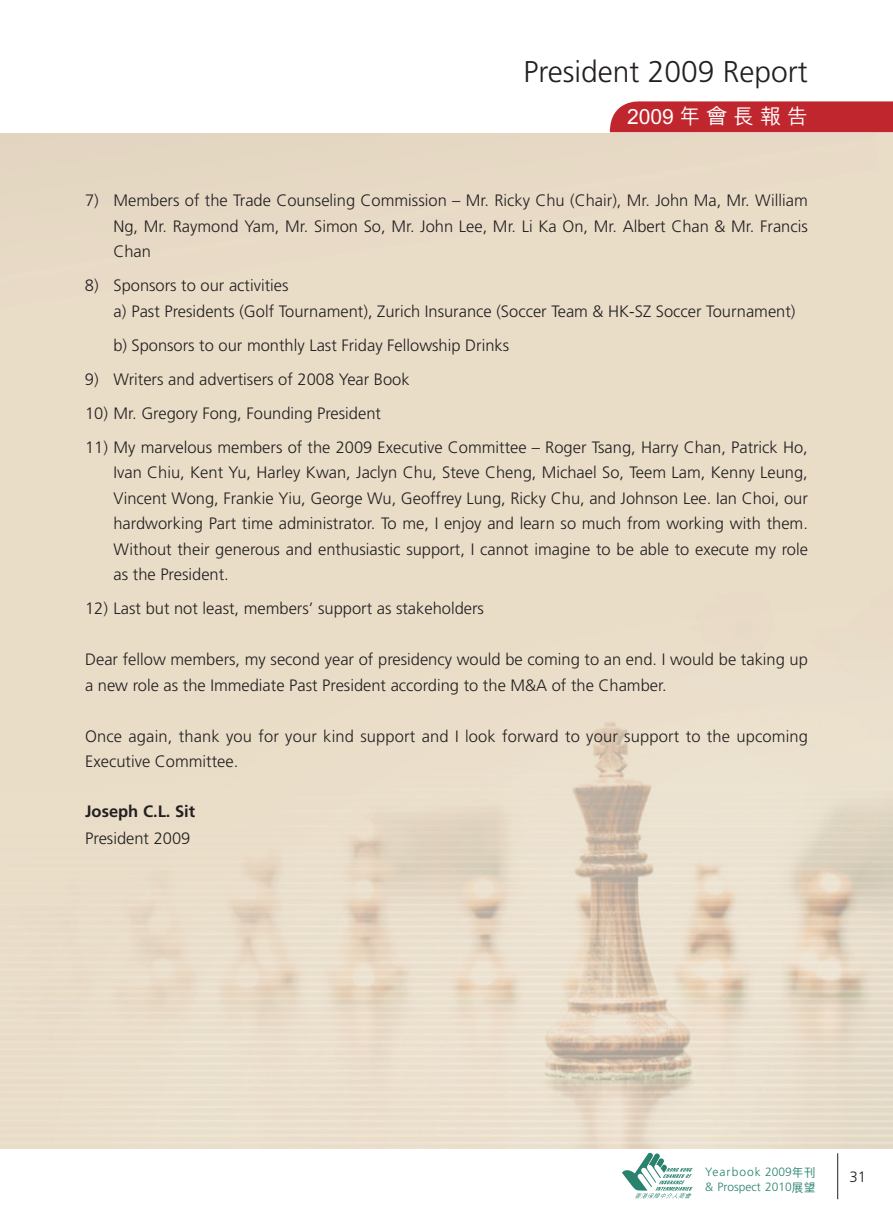
<style>
.page{position:relative;width:893px;height:1212px;background:#fff}
.page>*{position:absolute;margin:0;border:0;box-sizing:border-box;transform-origin:0 0}
.t1{font:300 30px "Frutiger";color:#231f20}
.t2{font:500 21px "M Hei HK";color:#fff}
.t3{font:300 16.5px/25.5px "Frutiger";color:#231f20}
.t4{font:700 16.5px "Frutiger";color:#231f20}
.t5{font:300 15px "Frutiger";color:#231f20}
.t6{font:300 12px/15px "Frutiger";color:#28826e}
.s1{font-family:"M Hei HK";font-weight:500}
</style>
<div class="page">
<div style="left:610px;top:101px;width:283px;height:31px;background:#c0262d"></div>
<svg style="left:622px;top:1152px;width:71px;height:46px"></svg>
<hr style="left:837px;top:1153px;width:1px;height:46px;background:#231f20">
<h1 class="t1" style="left:523px;top:54px;width:286px">President 2009 Report</h1>
<p class="t2" style="left:627px;top:101px;width:182px">2009 年 會 長 報 告</p>
<p class="t3" style="left:113px;top:188px;width:696px;text-align:justify;text-indent:-28px">7) Members of the Trade Counseling Commission – Mr. Ricky Chu (Chair), Mr. John Ma, Mr. William Ng, Mr. Raymond Yam, Mr. Simon So, Mr. John Lee, Mr. Li Ka On, Mr. Albert Chan &amp; Mr. Francis Chan</p>
<p class="t3" style="left:113px;top:273px;width:684px;text-indent:-28px">8) Sponsors to our activities<br>a) Past Presidents (Golf Tournament), Zurich Insurance (Soccer Team &amp; HK-SZ Soccer Tournament)</p>
<p class="t3" style="left:113px;top:332px;width:397px">b) Sponsors to our monthly Last Friday Fellowship Drinks</p>
<p class="t3" style="left:85px;top:366px;width:326px">9) Writers and advertisers of 2008 Year Book</p>
<p class="t3" style="left:85px;top:400px;width:297px">10) Mr. Gregory Fong, Founding President</p>
<p class="t3" style="left:113px;top:434px;width:696px;text-align:justify;text-indent:-28px">11) My marvelous members of the 2009 Executive Committee – Roger Tsang, Harry Chan, Patrick Ho, Ivan Chiu, Kent Yu, Harley Kwan, Jaclyn Chu, Steve Cheng, Michael So, Teem Lam, Kenny Leung, Vincent Wong, Frankie Yiu, George Wu, Geoffrey Lung, Ricky Chu, and Johnson Lee. Ian Choi, our hardworking Part time administrator. To me, I enjoy and learn so much from working with them.<br>Without their generous and enthusiastic support, I cannot imagine to be able to execute my role as the President.</p>
<p class="t3" style="left:85px;top:596px;width:400px">12) Last but not least, members’ support as stakeholders</p>
<p class="t3" style="left:85px;top:647px;width:724px">Dear fellow members, my second year of presidency would be coming to an end. I would be taking up a new role as the Immediate Past President according to the M&amp;A of the Chamber.</p>
<p class="t3" style="left:85px;top:723px;width:725px">Once again, thank you for your kind support and I look forward to your support to the upcoming<br>Executive Committee.</p>
<p class="t4" style="left:85px;top:802px;width:112px">Joseph C.L. Sit</p>
<p class="t3" style="left:85px;top:825px;width:107px">President 2009</p>
<p class="t6" style="left:705px;top:1165px;width:112px">Yearbook 2009<span class="s1">年刊</span>&amp; Prospect 2010<span class="s1">展望</span></p>
<p class="t5" style="left:849px;top:1168px;width:18px">31</p>
</div>
